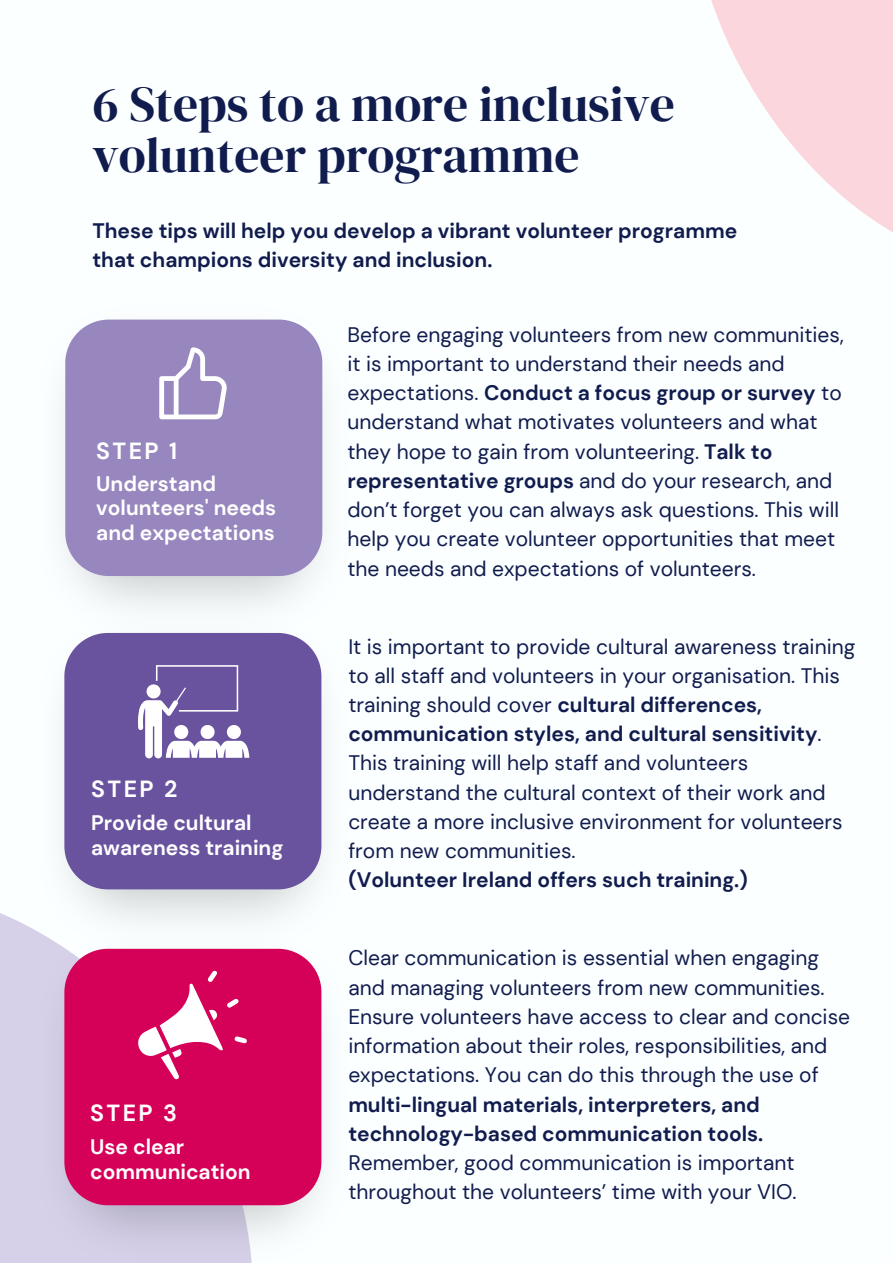
<style>
.page{position:relative;width:893px;height:1264px;background:#fff}
.page>*{position:absolute;margin:0;border:0;box-sizing:border-box;transform-origin:0 0}
.t1{font:49.5px/51.8px "DM Serif Display";color:#111c4e}
.t2{font:700 23.25px "DM Sans";letter-spacing:.105em;color:#fff}
.t3{font:21px/29.2px "DM Sans";color:#111c4e}
.t4{font:700 21px "DM Sans";color:#111c4e}
.t5{font:700 21px/24.8px "DM Sans";color:#fff}
.s1{font-weight:700}
</style>
<div class="page">
<div style="left:0;top:0;width:892px;height:1262px;background:#fbffff"></div>
<div style="left:0;top:913px;width:252px;height:349px;background:#d6d1e9"></div>
<svg style="left:711px;top:0;width:181px;height:232px;fill:#fbd6dc"></svg>
<div style="left:65px;top:319px;width:257px;height:257px;background:#9887bf"></div>
<svg style="left:159px;top:347px;width:68px;height:72px"></svg>
<img style="left:38px;top:620px;width:284px;height:315px">
<div style="left:64px;top:633px;width:257px;height:256px;background:#69529e"></div>
<svg style="left:138px;top:665px;width:111px;height:93px"></svg>
<img style="left:38px;top:935px;width:284px;height:326px">
<div style="left:64px;top:948px;width:257px;height:257px;background:#d50057"></div>
<svg style="left:138px;top:970px;width:109px;height:109px"></svg>
<p class="t1" style="left:92px;top:77px;width:584px">6 Steps to a more inclusive volunteer programme</p>
<p class="t4" style="left:92px;top:217px;width:646px">These tips will help you develop a vibrant volunteer programme</p>
<p class="t4" style="left:92px;top:246px;width:401px">that champions diversity and inclusion.</p>
<p class="t2" style="left:96px;top:435px;width:82px">STEP 1</p>
<p class="t5" style="left:96px;top:471px;width:181px">Understand volunteers' needs and expectations</p>
<p class="t2" style="left:91px;top:773px;width:88px">STEP 2</p>
<p class="t5" style="left:91px;top:810px;width:194px">Provide cultural awareness training</p>
<p class="t2" style="left:90px;top:1098px;width:88px">STEP 3</p>
<p class="t5" style="left:90px;top:1134px;width:162px">Use clear communication</p>
<p class="t3" style="left:347px;top:320px;width:498px">Before engaging volunteers from new communities, it is important to understand their needs and expectations. <span class="s1">Conduct a focus group or survey</span> to understand what motivates volunteers and what they hope to gain from volunteering. <span class="s1">Talk to representative groups</span> and do your research, and don’t forget you can always ask questions. This will help you create volunteer opportunities that meet the needs and expectations of volunteers.</p>
<p class="t3" style="left:348px;top:631px;width:508px">It is important to provide cultural awareness training to all staff and volunteers in your organisation. This training should cover <span class="s1">cultural differences, communication styles, and cultural sensitivity</span>.<br>This training will help staff and volunteers understand the cultural context of their work and create a more inclusive environment for volunteers from new communities.</p>
<p class="t4" style="left:348px;top:866px;width:401px">(Volunteer Ireland offers such training.)</p>
<p class="t3" style="left:348px;top:943px;width:503px">Clear communication is essential when engaging and managing volunteers from new communities.<br>Ensure volunteers have access to clear and concise information about their roles, responsibilities, and expectations. You can do this through the use of <span class="s1">multi-lingual materials, interpreters, and technology-based communication tools.<br></span>Remember, good communication is important throughout the volunteers’ time with your VIO.</p>
</div>
